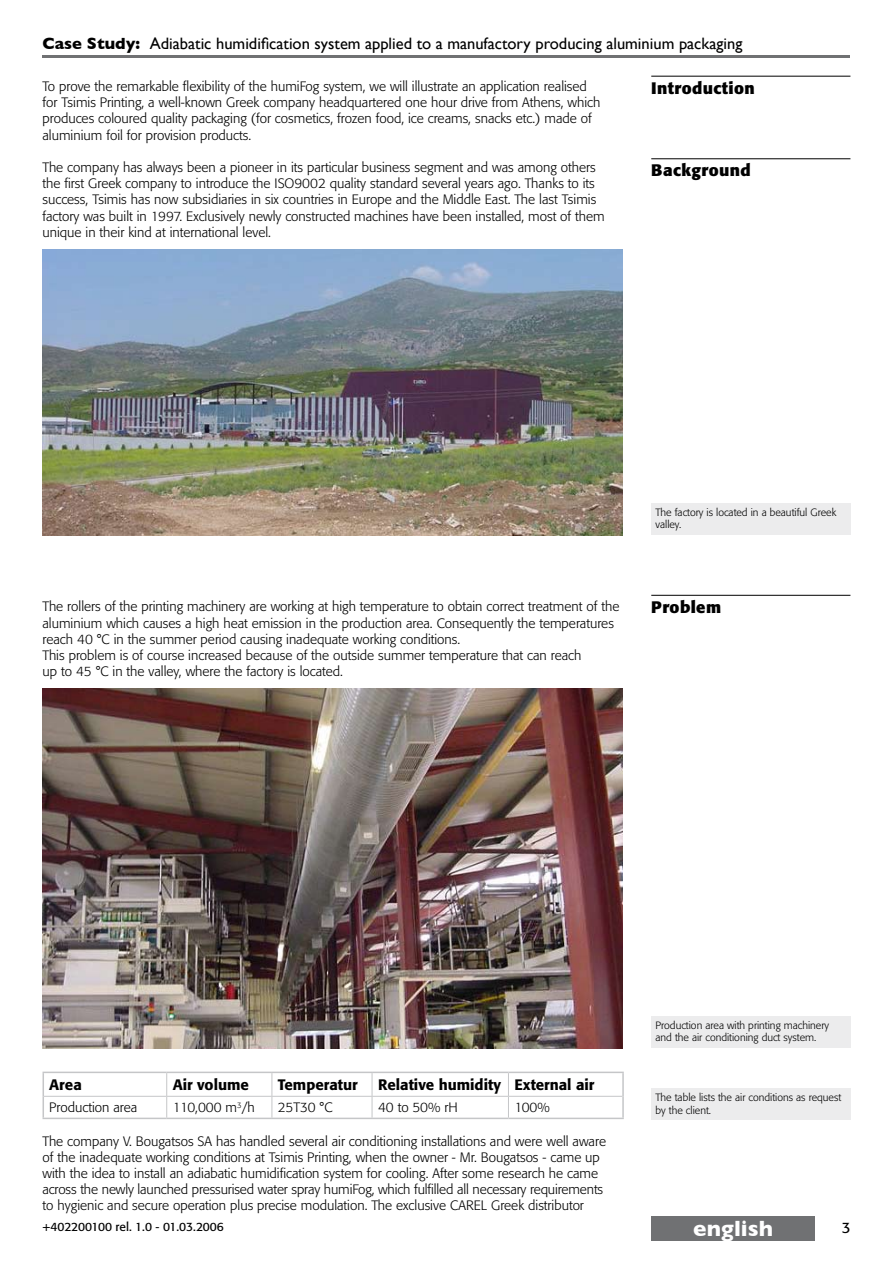
<style>
.page{position:relative;width:893px;height:1263px;background:#fff}
.page>*{position:absolute;margin:0;border:0;box-sizing:border-box;transform-origin:0 0}
.t1{font:700 22.5px "Gill Sans";color:#fff}
.t2{font:16.5px "Gill Sans";color:#000}
.t3{font:700 16.5px "Formata";letter-spacing:.025em;color:#000}
.t4{font:500 15px "Formata";color:#000}
.t5{font:300 13.5px/16.2px "Formata";color:#000}
.t6{font:12px "Formata";color:#000}
.t7{font:300 10.5px/12.6px "Formata";color:#000}
.s1{font-weight:700}
</style>
<div class="page">
<hr style="left:43px;top:55px;width:807px;height:2px;background:#707173">
<img style="left:43px;top:250px;width:579px;height:286px">
<img style="left:43px;top:689px;width:579px;height:359px">
<div style="left:651px;top:1216px;width:164px;height:25px;background:#707173"></div>
<hr style="left:651px;top:76px;width:199px;height:1px;background:#000">
<div style="left:651px;top:503px;width:199px;height:32px;background:#ececed"></div>
<hr style="left:651px;top:158px;width:199px;height:1px;background:#000">
<hr style="left:651px;top:595px;width:199px;height:1px;background:#000">
<div style="left:651px;top:1016px;width:199px;height:32px;background:#ececed"></div>
<hr style="left:43px;top:1071px;width:124px;height:2px;background:#c5c6c8">
<hr style="left:167px;top:1071px;width:105px;height:2px;background:#c5c6c8">
<hr style="left:272px;top:1071px;width:100px;height:2px;background:#c5c6c8">
<hr style="left:372px;top:1071px;width:136px;height:2px;background:#c5c6c8">
<hr style="left:508px;top:1071px;width:116px;height:2px;background:#c5c6c8">
<hr style="left:622px;top:1073px;width:2px;height:23px;background:#c5c6c8">
<svg style="left:43px;top:1073px;width:1px;height:45px"></svg>
<hr style="left:622px;top:1096px;width:2px;height:22px;background:#c5c6c8">
<hr style="left:43px;top:1118px;width:124px;height:1px;background:#c5c6c8">
<hr style="left:167px;top:1118px;width:105px;height:1px;background:#c5c6c8">
<hr style="left:272px;top:1118px;width:100px;height:1px;background:#c5c6c8">
<hr style="left:372px;top:1118px;width:136px;height:1px;background:#c5c6c8">
<hr style="left:508px;top:1118px;width:116px;height:1px;background:#c5c6c8">
<hr style="left:44px;top:1096px;width:123px;height:1px;background:#c5c6c8">
<hr style="left:167px;top:1096px;width:105px;height:1px;background:#c5c6c8">
<svg style="left:166px;top:1073px;width:1px;height:45px"></svg>
<hr style="left:272px;top:1096px;width:100px;height:1px;background:#c5c6c8">
<svg style="left:272px;top:1073px;width:1px;height:45px"></svg>
<hr style="left:372px;top:1096px;width:136px;height:1px;background:#c5c6c8">
<svg style="left:372px;top:1073px;width:1px;height:45px"></svg>
<hr style="left:508px;top:1096px;width:114px;height:1px;background:#c5c6c8">
<svg style="left:508px;top:1073px;width:1px;height:45px"></svg>
<div style="left:651px;top:1089px;width:199px;height:31px;background:#ececed"></div>
<p class="t2" style="left:43px;top:33px;width:701px"><span class="s1">Case Study:</span> Adiabatic humidification system applied to a manufactory producing aluminium packaging</p>
<p class="t5" style="left:43px;top:78px;width:559px">To prove the remarkable flexibility of the humiFog system, we will illustrate an application realised for Tsimis Printing, a well-known Greek company headquartered one hour drive from Athens, which produces coloured quality packaging (for cosmetics, frozen food, ice creams, snacks etc.) made of aluminium foil for provision products.</p>
<p class="t5" style="left:43px;top:159px;width:564px">The company has always been a pioneer in its particular business segment and was among others the first Greek company to introduce the ISO9002 quality standard several years ago. Thanks to its success, Tsimis has now subsidiaries in six countries in Europe and the Middle East. The last Tsimis factory was built in 1997. Exclusively newly constructed machines have been installed, most of them unique in their kind at international level.</p>
<p class="t3" style="left:651px;top:78px;width:105px">Introduction</p>
<p class="t3" style="left:651px;top:160px;width:101px">Background</p>
<p class="t5" style="left:43px;top:599px;width:578px">The rollers of the printing machinery are working at high temperature to obtain correct treatment of the aluminium which causes a high heat emission in the production area. Consequently the temperatures reach 40 °C in the summer period causing inadequate working conditions.<br>This problem is of course increased because of the outside summer temperature that can reach<br>up to 45 °C in the valley, where the factory is located.</p>
<p class="t7" style="left:655px;top:506px;width:182px">The factory is located in a beautiful Greek valley.</p>
<p class="t3" style="left:651px;top:597px;width:71px">Problem</p>
<p class="t4" style="left:49px;top:1076px;width:34px">Area</p>
<p class="t4" style="left:173px;top:1076px;width:78px">Air volume</p>
<p class="t4" style="left:278px;top:1076px;width:81px">Temperatur</p>
<p class="t4" style="left:378px;top:1076px;width:218px">Relative humidity External air</p>
<p class="t5" style="left:49px;top:1100px;width:90px">Production area</p>
<p class="t5" style="left:173px;top:1100px;width:84px">110,000 m<sup>3</sup>/h</p>
<p class="t5" style="left:278px;top:1100px;width:56px">25T30 °C</p>
<p class="t5" style="left:378px;top:1100px;width:81px">40 to 50% rH</p>
<p class="t5" style="left:514px;top:1100px;width:37px">100%</p>
<p class="t5" style="left:43px;top:1133px;width:565px">The company V. Bougatsos SA has handled several air conditioning installations and were well aware of the inadequate working conditions at Tsimis Printing, when the owner - Mr. Bougatsos - came up with the idea to install an adiabatic humidification system for cooling. After some research he came across the newly launched pressurised water spray humiFog, which fulfilled all necessary requirements to hygienic and secure operation plus precise modulation. The exclusive CAREL Greek distributor</p>
<p class="t7" style="left:655px;top:1019px;width:175px">Production area with printing machinery and the air conditioning duct system.</p>
<p class="t7" style="left:655px;top:1091px;width:187px">The table lists the air conditions as request by the client.</p>
<p class="t6" style="left:43px;top:1219px;width:183px">+402200100 rel. 1.0 - 01.03.2006</p>
<h1 class="t1" style="left:693px;top:1215px;width:81px">english</h1>
</div>
